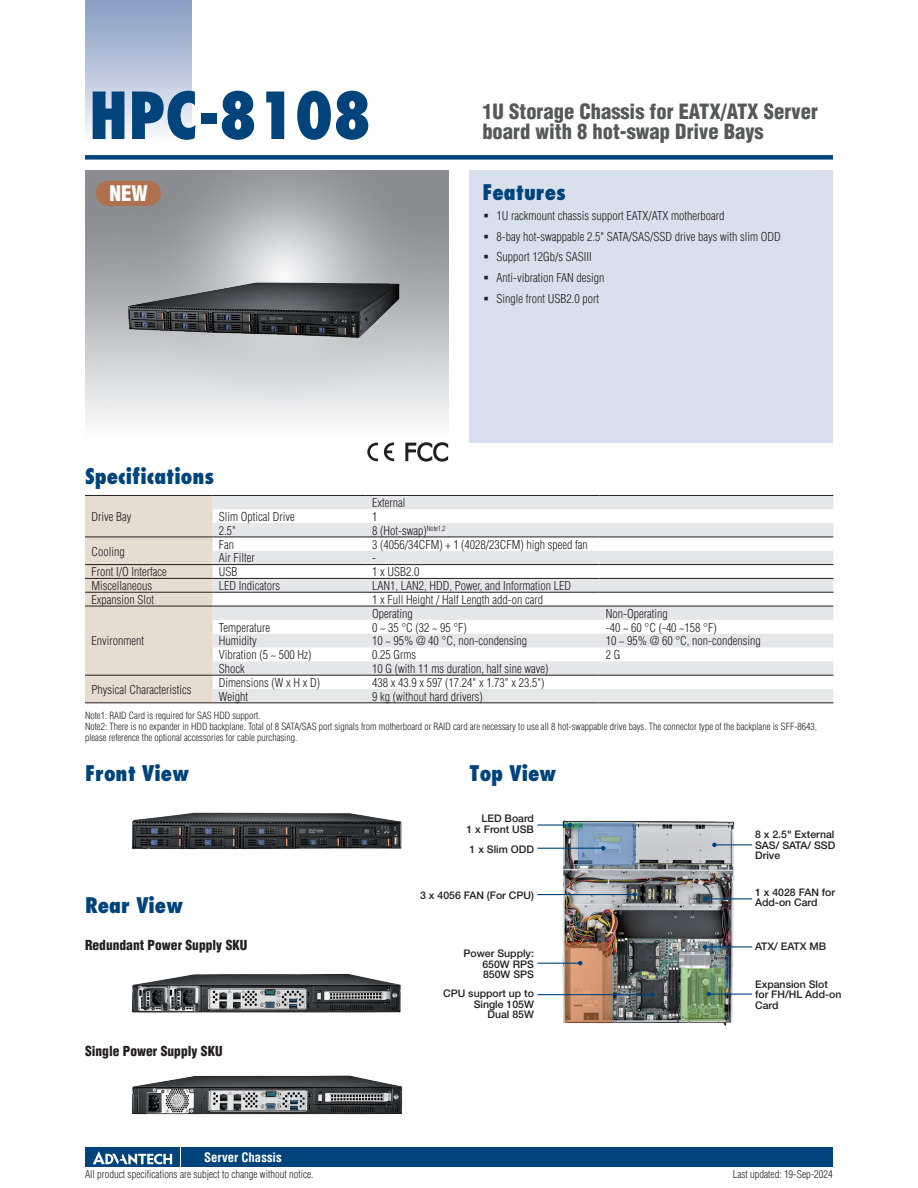
<style>
.page{position:relative;width:918px;height:1188px;background:#fff}
.page>*{position:absolute;margin:0;border:0;box-sizing:border-box;transform-origin:0 0}
.t1{font:800 condensed 63px "Futura";color:#00447b}
.t2{font:800 condensed 21px "Futura";color:#00447b}
.t3{font:900 condensed 21px "Helvetica";color:#fff}
.t4{font:900 condensed 20.55px/20.5px "Helvetica";color:#57585a}
.t5{font:900 condensed 13.5px "Helvetica";color:#231f20}
.t6{font:700 condensed 12.75px "Helvetica";color:#fff}
.t7{font:300 condensed 12px/20.7px "Helvetica";color:#231f20}
.t8{font:500 10.5px/10.4px "Helvetica Neue";color:#231f20;text-align:justify}
.t9{font:300 condensed 10.5px "Helvetica";color:#231f20}
.t10{font:300 condensed 9.75px/10.9px "Helvetica";color:#231f20}
</style>
<div class="page">
<div style="left:85px;top:155px;width:748px;height:5px;background:#00447b"></div>
<div style="left:85px;top:0;width:106px;height:143px;background:linear-gradient(to bottom,#849bc1,#f9fafc)"></div>
<div style="left:182px;top:1147px;width:651px;height:20px;background:#00447b"></div>
<div style="left:85px;top:1147px;width:95px;height:20px;background:#00447b"></div>
<svg style="left:93px;top:1151px;width:79px;height:14px"></svg>
<div style="left:470px;top:170px;width:363px;height:272px;background:#d9dfec"></div>
<img style="left:85px;top:170px;width:363px;height:255px">
<img style="left:543px;top:820px;width:210px;height:206px">
<div style="left:85px;top:496px;width:128px;height:206px;background:#e6dccf"></div>
<svg style="left:213px;top:496px;width:620px;height:206px;fill:#e6e7e9"></svg>
<hr style="left:85px;top:702px;width:128px;height:1px;background:#231f20">
<hr style="left:213px;top:702px;width:153px;height:1px;background:#231f20">
<hr style="left:366px;top:702px;width:234px;height:1px;background:#231f20">
<hr style="left:600px;top:702px;width:233px;height:1px;background:#231f20">
<hr style="left:85px;top:495px;width:128px;height:1px;background:#231f20">
<hr style="left:213px;top:495px;width:153px;height:1px;background:#231f20">
<hr style="left:366px;top:495px;width:234px;height:1px;background:#231f20">
<hr style="left:600px;top:495px;width:233px;height:1px;background:#231f20">
<hr style="left:85px;top:537px;width:128px;height:1px;background:#231f20">
<hr style="left:213px;top:537px;width:153px;height:1px;background:#231f20">
<hr style="left:366px;top:537px;width:234px;height:1px;background:#231f20">
<hr style="left:600px;top:537px;width:233px;height:1px;background:#231f20">
<hr style="left:85px;top:564px;width:128px;height:1px;background:#231f20">
<hr style="left:213px;top:564px;width:153px;height:1px;background:#231f20">
<hr style="left:366px;top:564px;width:234px;height:1px;background:#231f20">
<hr style="left:600px;top:564px;width:233px;height:1px;background:#231f20">
<hr style="left:85px;top:578px;width:128px;height:1px;background:#231f20">
<hr style="left:213px;top:578px;width:153px;height:1px;background:#231f20">
<hr style="left:366px;top:578px;width:234px;height:1px;background:#231f20">
<hr style="left:600px;top:578px;width:233px;height:1px;background:#231f20">
<hr style="left:85px;top:592px;width:128px;height:1px;background:#231f20">
<hr style="left:85px;top:606px;width:128px;height:1px;background:#231f20">
<hr style="left:85px;top:675px;width:128px;height:1px;background:#231f20">
<hr style="left:213px;top:592px;width:153px;height:1px;background:#231f20">
<hr style="left:366px;top:592px;width:234px;height:1px;background:#231f20">
<hr style="left:600px;top:592px;width:233px;height:1px;background:#231f20">
<hr style="left:213px;top:606px;width:153px;height:1px;background:#231f20">
<hr style="left:366px;top:606px;width:234px;height:1px;background:#231f20">
<hr style="left:600px;top:606px;width:233px;height:1px;background:#231f20">
<hr style="left:213px;top:675px;width:153px;height:1px;background:#231f20">
<hr style="left:366px;top:675px;width:234px;height:1px;background:#231f20">
<hr style="left:600px;top:675px;width:233px;height:1px;background:#231f20">
<div style="left:96px;top:181px;width:65px;height:25px;background:#af704e;border-radius:13px"></div>
<svg style="left:367px;top:443px;width:11px;height:18px"></svg>
<svg style="left:384px;top:442px;width:10px;height:20px"></svg>
<svg style="left:405px;top:442px;width:43px;height:20px"></svg>
<hr style="left:714px;top:844px;width:38px;height:1px;background:#00447b">
<svg style="left:712px;top:843px;width:5px;height:4px"></svg>
<hr style="left:706px;top:898px;width:46px;height:1px;background:#00447b">
<svg style="left:703px;top:897px;width:5px;height:4px"></svg>
<hr style="left:705px;top:946px;width:47px;height:1px;background:#00447b">
<svg style="left:703px;top:945px;width:4px;height:4px"></svg>
<hr style="left:709px;top:994px;width:43px;height:1px;background:#00447b">
<svg style="left:707px;top:992px;width:4px;height:4px"></svg>
<hr style="left:537px;top:994px;width:116px;height:1px;background:#00447b">
<svg style="left:650px;top:992px;width:5px;height:5px"></svg>
<hr style="left:537px;top:963px;width:43px;height:1px;background:#00447b">
<svg style="left:578px;top:961px;width:4px;height:4px"></svg>
<hr style="left:537px;top:848px;width:66px;height:1px;background:#00447b">
<svg style="left:601px;top:846px;width:4px;height:4px"></svg>
<hr style="left:537px;top:824px;width:33px;height:2px;background:#00447b">
<svg style="left:568px;top:823px;width:4px;height:4px"></svg>
<hr style="left:537px;top:894px;width:98px;height:1px;background:#00447b">
<svg style="left:632px;top:892px;width:5px;height:5px"></svg>
<img style="left:113px;top:250px;width:305px;height:121px">
<img style="left:132px;top:812px;width:270px;height:37px">
<img style="left:132px;top:1075px;width:271px;height:40px">
<img style="left:132px;top:974px;width:269px;height:39px">
<h1 class="t1" style="left:89px;top:76px;width:284px">HPC-8108</h1>
<h2 class="t3" style="left:109px;top:180px;width:40px">NEW</h2>
<h3 class="t4" style="left:482px;top:101px;width:337px">1U Storage Chassis for EATX/ATX Server board with 8 hot-swap Drive Bays</h3>
<h2 class="t2" style="left:482px;top:179px;width:85px">Features</h2>
<p class="t7" style="left:496px;top:205px;width:286px">1U rackmount chassis support EATX/ATX motherboard<br>8-bay hot-swappable 2.5" SATA/SAS/SSD drive bays with slim ODD Support 12Gb/s SASIII<br>Anti-vibration FAN design<br>Single front USB2.0 port</p>
<h2 class="t2" style="left:85px;top:463px;width:131px">Specifications</h2>
<p class="t7" style="left:91px;top:506px;width:42px">Drive Bay</p>
<p class="t7" style="left:372px;top:492px;width:35px">External</p>
<p class="t7" style="left:219px;top:506px;width:77px">Slim Optical Drive</p>
<p class="t7" style="left:372px;top:506px;width:7px">1</p>
<p class="t7" style="left:219px;top:520px;width:19px">2.5"</p>
<p class="t7" style="left:372px;top:520px;width:75px">8 (Hot-swap)<sup>Note1,2</sup></p>
<p class="t7" style="left:91px;top:541px;width:35px">Cooling</p>
<p class="t7" style="left:219px;top:534px;width:17px">Fan</p>
<p class="t7" style="left:372px;top:534px;width:217px">3 (4056/34CFM) + 1 (4028/23CFM) high speed fan</p>
<p class="t7" style="left:219px;top:548px;width:37px">Air Filter</p>
<p class="t7" style="left:372px;top:548px;width:5px">-</p>
<p class="t7" style="left:91px;top:562px;width:77px">Front I/O Interface</p>
<p class="t7" style="left:219px;top:562px;width:20px">USB</p>
<p class="t7" style="left:372px;top:562px;width:49px">1 x USB2.0</p>
<p class="t7" style="left:91px;top:575px;width:62px">Miscellaneous</p>
<p class="t7" style="left:219px;top:575px;width:63px">LED Indicators</p>
<p class="t7" style="left:372px;top:575px;width:201px">LAN1, LAN2, HDD, Power, and Information LED</p>
<p class="t7" style="left:91px;top:589px;width:64px">Expansion Slot</p>
<p class="t7" style="left:372px;top:589px;width:173px">1 x Full Height / Half Length add-on card</p>
<p class="t7" style="left:91px;top:631px;width:54px">Environment</p>
<p class="t7" style="left:372px;top:603px;width:42px">Operating</p>
<p class="t7" style="left:606px;top:603px;width:63px">Non-Operating</p>
<p class="t7" style="left:219px;top:617px;width:53px">Temperature</p>
<p class="t7" style="left:372px;top:617px;width:96px">0 ~ 35 °C (32 ~ 95 °F)</p>
<p class="t7" style="left:606px;top:617px;width:112px">-40 ~ 60 °C (-40 ~158 °F)</p>
<p class="t7" style="left:219px;top:631px;width:39px">Humidity</p>
<p class="t7" style="left:372px;top:631px;width:156px">10 ~ 95% @ 40 °C, non-condensing</p>
<p class="t7" style="left:606px;top:631px;width:156px">10 ~ 95% @ 60 °C, non-condensing</p>
<p class="t7" style="left:219px;top:644px;width:94px">Vibration (5 ~ 500 Hz)</p>
<p class="t7" style="left:372px;top:644px;width:45px">0.25 Grms</p>
<p class="t7" style="left:606px;top:644px;width:16px">2 G</p>
<p class="t7" style="left:219px;top:658px;width:27px">Shock</p>
<p class="t7" style="left:372px;top:658px;width:178px">10 G (with 11 ms duration, half sine wave)</p>
<p class="t7" style="left:219px;top:672px;width:103px">Dimensions (W x H x D)</p>
<p class="t7" style="left:372px;top:672px;width:174px">438 x 43.9 x 597 (17.24" x 1.73" x 23.5")</p>
<p class="t7" style="left:219px;top:686px;width:31px">Weight</p>
<p class="t7" style="left:372px;top:686px;width:112px">9 kg (without hard drivers)</p>
<p class="t10" style="left:85px;top:710px;width:734px">Note1: RAID Card is required for SAS HDD support.<br>Note2: There is no expander in HDD backplane. Total of 8 SATA/SAS port signals from motherboard or RAID card are necessary to use all 8 hot-swappable drive bays. The connector type of the backplane is SFF-8643, please reference the optional accessories for cable purchasing.</p>
<h2 class="t2" style="left:85px;top:760px;width:106px">Front View</h2>
<h2 class="t2" style="left:470px;top:760px;width:88px">Top View</h2>
<p class="t7" style="left:91px;top:679px;width:101px">Physical Characteristics</p>
<h2 class="t2" style="left:85px;top:892px;width:100px">Rear View</h2>
<p class="t5" style="left:85px;top:937px;width:164px">Redundant Power Supply SKU</p>
<p class="t5" style="left:85px;top:1043px;width:139px">Single Power Supply SKU</p>
<p class="t6" style="left:204px;top:1149px;width:79px">Server Chassis</p>
<p class="t8" style="left:467px;top:813px;width:69px;text-align:right">LED Board<br>1 x Front USB</p>
<p class="t8" style="left:470px;top:844px;width:66px">1 x Slim ODD</p>
<p class="t8" style="left:420px;top:890px;width:115px">3 x 4056 FAN (For CPU)</p>
<p class="t8" style="left:482px;top:948px;width:53px;text-indent:-19px">Power Supply:<br>650W RPS 850W SPS</p>
<p class="t8" style="left:443px;top:988px;width:92px;text-align:right">CPU support up to<br>Single 105W<br>Dual 85W</p>
<p class="t8" style="left:755px;top:829px;width:82px">8 x 2.5" External SAS/ SATA/ SSD Drive</p>
<p class="t8" style="left:755px;top:887px;width:81px">1 x 4028 FAN for<br>Add-on Card</p>
<p class="t8" style="left:755px;top:941px;width:73px">ATX/ EATX MB</p>
<p class="t8" style="left:755px;top:979px;width:88px;text-align:left">Expansion Slot for FH/HL Add-on<br>Card</p>
<p class="t9" style="left:85px;top:1167px;width:230px">All product specifications are subject to change without notice.</p>
<p class="t9" style="left:733px;top:1167px;width:102px">Last updated: 19-Sep-2024</p>
</div>
